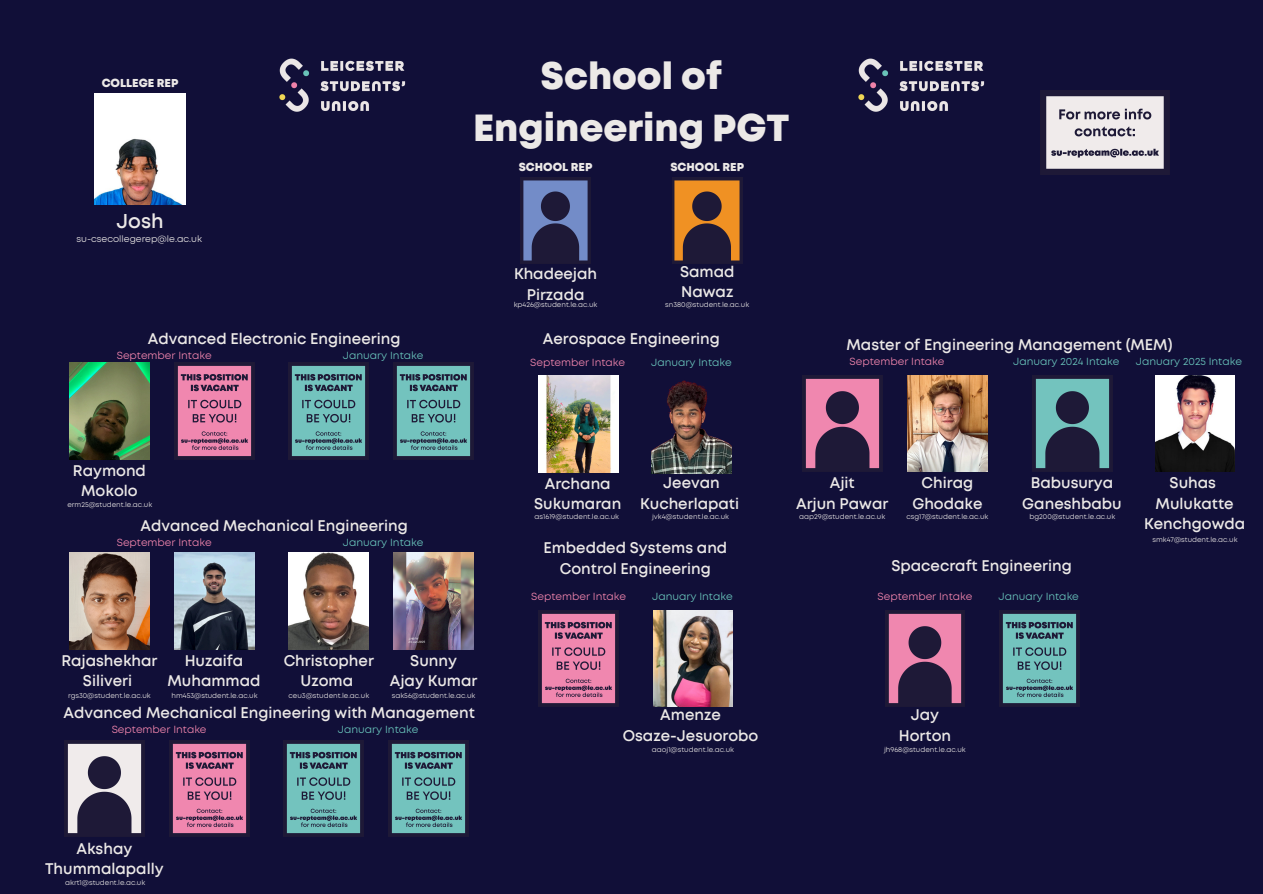
<style>
.page{position:relative;width:1263px;height:894px;background:#fff}
.page>*{position:absolute;margin:0;border:0;box-sizing:border-box;transform-origin:0 0}
.t1{font:800 37.5px/51.9px "Mont";color:#ece9e7;text-align:center}
.t2{font:600 19.5px "Mont";color:#ece9e7}
.t3{font:600 15px/20.2px "Mont";color:#ece9e7;text-align:center}
.t4{font:800 11.4px "Mont";color:#ece9e7}
.t5{font:10.5px "Mont";color:#6ac7bd}
.t6{font:10.5px "Mont";color:#f386ae}
.t7{font:9.3px "Mont";color:#ece9e7}
.t8{font:7.05px "Mont";color:#ece9e7}
</style>
<div class="page">
<div style="left:0;top:0;width:1263px;height:893px;background:#110f38"></div>
<img style="left:279px;top:58px;width:127px;height:54px">
<img style="left:858px;top:58px;width:127px;height:54px">
<img style="left:70px;top:362px;width:80px;height:97px">
<img style="left:175px;top:362px;width:79px;height:97px">
<img style="left:1040px;top:90px;width:129px;height:85px">
<img style="left:94px;top:93px;width:92px;height:111px">
<img style="left:520px;top:178px;width:71px;height:85px">
<img style="left:672px;top:178px;width:70px;height:85px">
<img style="left:289px;top:362px;width:80px;height:97px">
<img style="left:394px;top:362px;width:79px;height:97px">
<img style="left:70px;top:552px;width:80px;height:97px">
<img style="left:175px;top:552px;width:80px;height:97px">
<img style="left:289px;top:552px;width:80px;height:97px">
<img style="left:394px;top:552px;width:80px;height:97px">
<img style="left:65px;top:740px;width:80px;height:96px">
<img style="left:170px;top:740px;width:79px;height:96px">
<img style="left:284px;top:740px;width:80px;height:96px">
<img style="left:389px;top:740px;width:79px;height:96px">
<img style="left:652px;top:380px;width:79px;height:93px">
<img style="left:538px;top:375px;width:80px;height:97px">
<img style="left:539px;top:610px;width:80px;height:96px">
<img style="left:653px;top:610px;width:80px;height:96px">
<img style="left:803px;top:375px;width:79px;height:96px">
<img style="left:907px;top:375px;width:80px;height:96px">
<img style="left:1032px;top:375px;width:80px;height:96px">
<img style="left:885px;top:610px;width:80px;height:96px">
<img style="left:999px;top:610px;width:80px;height:96px">
<img style="left:1155px;top:375px;width:80px;height:96px">
<p class="t4" style="left:102px;top:78px;width:78px">COLLEGE REP</p>
<h3 class="t2" style="left:117px;top:212px;width:49px">Josh</h3>
<h5 class="t7" style="left:76px;top:234px;width:127px">su-csecollegerep@le.ac.uk</h5>
<p class="t3" style="left:148px;top:329px;width:254px">Advanced Electronic Engineering</p>
<p class="t6" style="left:117px;top:350px;width:96px">September Intake</p>
<p class="t5" style="left:343px;top:350px;width:82px">January Intake</p>
<h5 class="t3" style="left:73px;top:461px;width:75px">Raymond<br>Mokolo</h5>
<h3 class="t8" style="left:67px;top:501px;width:86px">erm25@student.le.ac.uk</h3>
<p class="t3" style="left:141px;top:516px;width:269px">Advanced Mechanical Engineering</p>
<p class="t6" style="left:117px;top:537px;width:96px">September Intake</p>
<p class="t5" style="left:343px;top:537px;width:82px">January Intake</p>
<h3 class="t1" style="left:473px;top:52px;width:318px">School of<br>Engineering PGT</h3>
<p class="t4" style="left:519px;top:162px;width:75px">SCHOOL REP</p>
<p class="t4" style="left:670px;top:162px;width:75px">SCHOOL REP</p>
<p class="t3" style="left:514px;top:265px;width:85px">Khadeejah<br>Pirzada</p>
<h3 class="t3" style="left:680px;top:262px;width:56px;text-align:left">Samad<br>Nawaz</h3>
<h3 class="t8" style="left:514px;top:301px;width:85px">kp426@student.le.ac.uk</h3>
<p class="t8" style="left:665px;top:301px;width:85px">sn380@student.le.ac.uk</p>
<p class="t3" style="left:543px;top:329px;width:179px">Aerospace Engineering</p>
<h3 class="t6" style="left:530px;top:357px;width:96px">September Intake</h3>
<h3 class="t5" style="left:651px;top:357px;width:82px">January Intake</h3>
<h3 class="t3" style="left:846px;top:335px;width:328px">Master of Engineering Management (MEM)</h3>
<p class="t6" style="left:850px;top:357px;width:96px">September Intake</p>
<p class="t5" style="left:1013px;top:357px;width:108px">January 2024 Intake</p>
<h5 class="t5" style="left:1136px;top:357px;width:108px">January 2025 Intake</h5>
<h5 class="t3" style="left:534px;top:474px;width:89px">Archana<br>Sukumaran</h5>
<p class="t8" style="left:534px;top:513px;width:86px">as1619@student.le.ac.uk</p>
<p class="t3" style="left:640px;top:473px;width:100px">Jeevan<br>Kucherlapati</p>
<p class="t8" style="left:652px;top:513px;width:78px">jvk4@student.le.ac.uk</p>
<h3 class="t3" style="left:543px;top:538px;width:185px">Embedded Systems and<br>Control Engineering</h3>
<h5 class="t6" style="left:531px;top:592px;width:96px">September Intake</h5>
<h5 class="t5" style="left:652px;top:592px;width:82px">January Intake</h5>
<h5 class="t3" style="left:796px;top:473px;width:94px">Ajit<br>Arjun Pawar</h5>
<p class="t3" style="left:912px;top:473px;width:72px">Chirag<br>Ghodake</p>
<p class="t3" style="left:1022px;top:473px;width:101px">Babusurya<br>Ganeshbabu</p>
<p class="t8" style="left:799px;top:513px;width:87px">aap29@student.le.ac.uk</p>
<h3 class="t8" style="left:906px;top:513px;width:84px">csg17@student.le.ac.uk</h3>
<h3 class="t8" style="left:1029px;top:513px;width:87px">bg200@student.le.ac.uk</h3>
<p class="t3" style="left:891px;top:556px;width:182px">Spacecraft Engineering</p>
<p class="t6" style="left:877px;top:592px;width:96px">September Intake</p>
<h3 class="t5" style="left:998px;top:592px;width:82px">January Intake</h3>
<h5 class="t3" style="left:1144px;top:473px;width:103px">Suhas<br>Mulukatte<br>Kenchgowda</h5>
<p class="t8" style="left:1152px;top:536px;width:86px">smk47@student.le.ac.uk</p>
<h3 class="t3" style="left:61px;top:651px;width:98px">Rajashekhar<br>Siliveri</h3>
<h5 class="t3" style="left:167px;top:651px;width:95px">Huzaifa<br>Muhammad</h5>
<h3 class="t8" style="left:68px;top:691px;width:84px">rgs30@student.le.ac.uk</h3>
<p class="t8" style="left:172px;top:691px;width:88px">hm453@student.le.ac.uk</p>
<h5 class="t3" style="left:284px;top:651px;width:92px">Christopher<br>Uzoma</h5>
<p class="t8" style="left:289px;top:691px;width:82px">ceu3@student.le.ac.uk</p>
<h5 class="t3" style="left:390px;top:651px;width:89px">Sunny<br>Ajay Kumar</h5>
<h5 class="t8" style="left:392px;top:691px;width:85px">sak56@student.le.ac.uk</h5>
<h5 class="t3" style="left:64px;top:703px;width:413px">Advanced Mechanical Engineering with Management</h5>
<p class="t6" style="left:112px;top:724px;width:96px">September Intake</p>
<p class="t5" style="left:338px;top:724px;width:82px">January Intake</p>
<h3 class="t3" style="left:45px;top:839px;width:120px">Akshay<br>Thummalapally</h3>
<h3 class="t8" style="left:65px;top:878px;width:82px">akrt1@student.le.ac.uk</h3>
<h3 class="t3" style="left:623px;top:705px;width:137px">Amenze<br>Osaze-Jesuorobo</h3>
<p class="t8" style="left:652px;top:745px;width:84px">aaoj1@student.le.ac.uk</p>
<p class="t3" style="left:899px;top:705px;width:54px">Jay<br>Horton</p>
<h3 class="t8" style="left:884px;top:745px;width:83px">jh968@student.le.ac.uk</h3>
</div>
